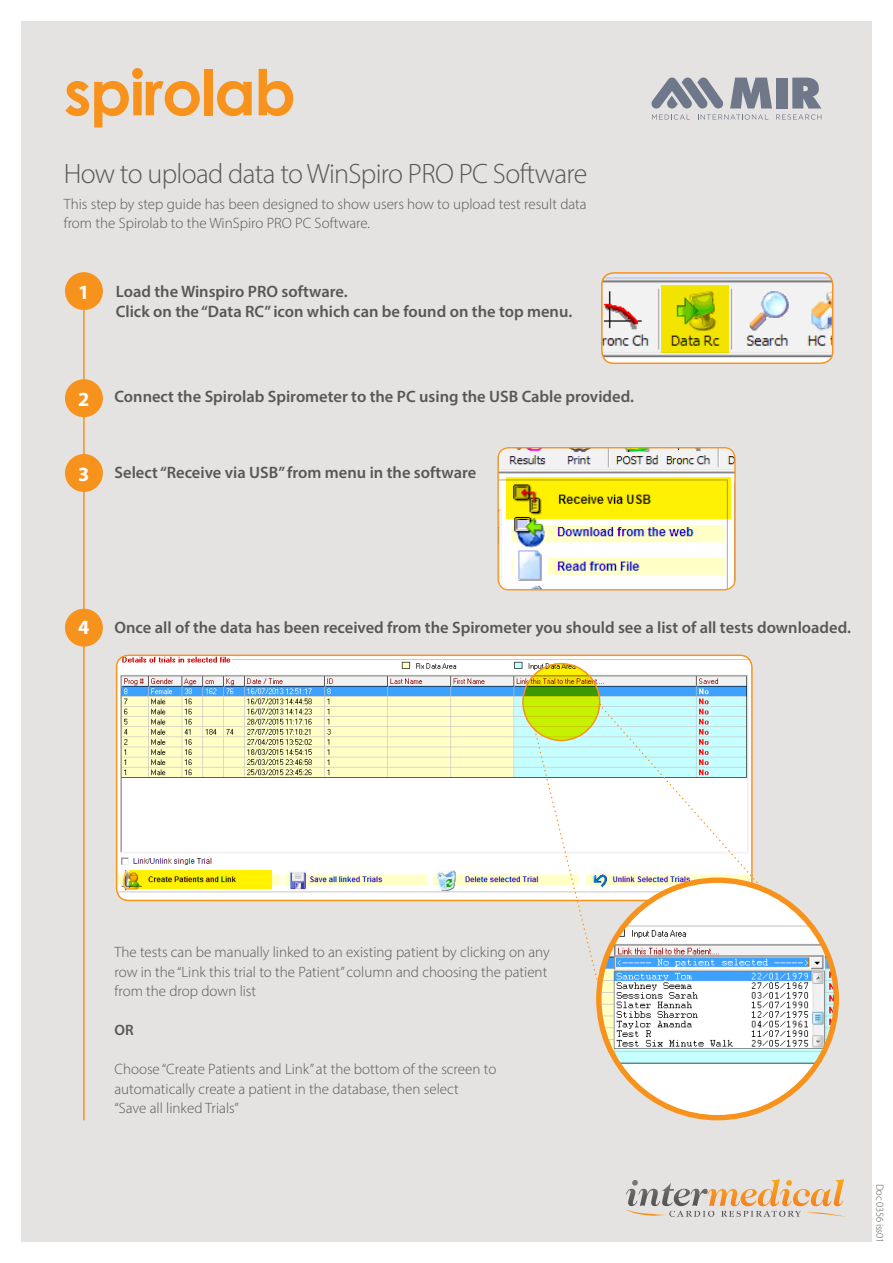
<style>
.page{position:relative;width:893px;height:1263px;background:#fff}
.page>*{position:absolute;margin:0;border:0;box-sizing:border-box;transform-origin:0 0}
.t1{font:700 63px "Century Gothic";letter-spacing:-.025em;color:#f7931d}
.t2{font:300 28.2px "Myriad Pro";letter-spacing:-.025em;color:#585756}
.t3{font:700 20.25px "Myriad Pro";color:#fff}
.t4{font:600 16.5px/19.5px "Myriad Pro";color:#585756}
.t5{font:300 15px/19.5px "Myriad Pro";color:#585756}
.t6{font:600 15px "Myriad Pro";color:#585756}
.t7{font:300 10.5px "Myriad Pro";letter-spacing:-.025em;color:#585756}
</style>
<div class="page">
<div style="left:21px;top:21px;width:851px;height:1221px;background:#e5e3e2"></div>
<svg style="left:651px;top:78px;width:170px;height:42px;background:#aaadb5"></svg>
<div style="left:65px;top:272px;width:38px;height:38px;background:#f7931d;border-radius:50%"></div>
<div style="left:65px;top:379px;width:38px;height:38px;background:#f7931d;border-radius:50%"></div>
<div style="left:65px;top:454px;width:38px;height:38px;background:#f7931d;border-radius:50%"></div>
<div style="left:65px;top:609px;width:38px;height:38px;background:#f7931d;border-radius:50%"></div>
<hr style="left:83px;top:310px;width:2px;height:810px;background:#f7931d">
<img style="left:498px;top:448px;width:237px;height:142px">
<div style="left:497px;top:447px;width:239px;height:143px;border:1px solid #f7931d;border-radius:11px"></div>
<img style="left:117px;top:655px;width:635px;height:245px">
<div style="left:116px;top:654px;width:637px;height:247px;border:2px solid #f7931d;border-radius:12px"></div>
<img style="left:602px;top:273px;width:231px;height:90px">
<div style="left:601px;top:272px;width:232px;height:92px;border:2px solid #f7931d;border-radius:12px"></div>
<svg style="left:506px;top:477px;width:224px;height:42px;background:#eee000"></svg>
<svg style="left:129px;top:870px;width:143px;height:19px;background:#eadd00"></svg>
<svg style="left:662px;top:286px;width:67px;height:67px;background:#d1d000"></svg>
<div style="left:599px;top:880px;width:237px;height:238px;background:#fff;border-radius:50%"></div>
<img style="left:599px;top:920px;width:237px;height:158px">
<svg style="left:523px;top:664px;width:77px;height:76px;background:#a9c001"></svg>
<div style="left:522px;top:663px;width:78px;height:78px;border:2px solid #f7931d;border-radius:50%"></div>
<svg style="left:534px;top:704px;width:231px;height:285px"></svg>
<svg style="left:625px;top:1209px;width:221px;height:10px"></svg>
<img style="left:632px;top:1180px;width:42px;height:26px">
<img style="left:758px;top:1179px;width:86px;height:27px">
<img style="left:669px;top:1210px;width:116px;height:7px">
<h1 class="t1" style="left:64px;top:45px;width:234px">spirolab</h1>
<h2 class="t2" style="left:64px;top:156px;width:525px">How to upload data to WinSpiro PRO PC Software</h2>
<p class="t5" style="left:64px;top:194px;width:524px">This step by step guide has been designed to show users how to upload test result data from the Spirolab to the WinSpiro PRO PC Software.</p>
<h3 class="t3" style="left:78px;top:279px;width:13px">1</h3>
<p class="t4" style="left:116px;top:282px;width:458px">Load the Winspiro PRO software.<br>Click on the “Data RC” icon which can be found on the top menu.</p>
<h3 class="t3" style="left:78px;top:386px;width:13px">2</h3>
<h3 class="t3" style="left:78px;top:461px;width:13px">3</h3>
<p class="t4" style="left:114px;top:386px;width:521px">Connect the Spirolab Spirometer to the PC using the USB Cable provided.</p>
<p class="t4" style="left:114px;top:462px;width:363px">Select “Receive via USB” from menu in the software</p>
<h3 class="t3" style="left:78px;top:614px;width:13px">4</h3>
<p class="t4" style="left:114px;top:617px;width:738px">Once all of the data has been received from the Spirometer you should see a list of all tests downloaded.</p>
<p class="t5" style="left:114px;top:942px;width:437px">The tests can be manually linked to an existing patient by clicking on any row in the “Link this trial to the Patient” column and choosing the patient from the drop down list</p>
<p class="t6" style="left:114px;top:1020px;width:21px">OR</p>
<p class="t5" style="left:114px;top:1059px;width:383px">Choose “Create Patients and Link” at the bottom of the screen to automatically create a patient in the database, then select<br>“Save all linked Trials”</p>
<p class="t7" style="left:886px;top:1184px;width:61px;rotate:90deg">Doc 0356 iss01</p>
</div>
